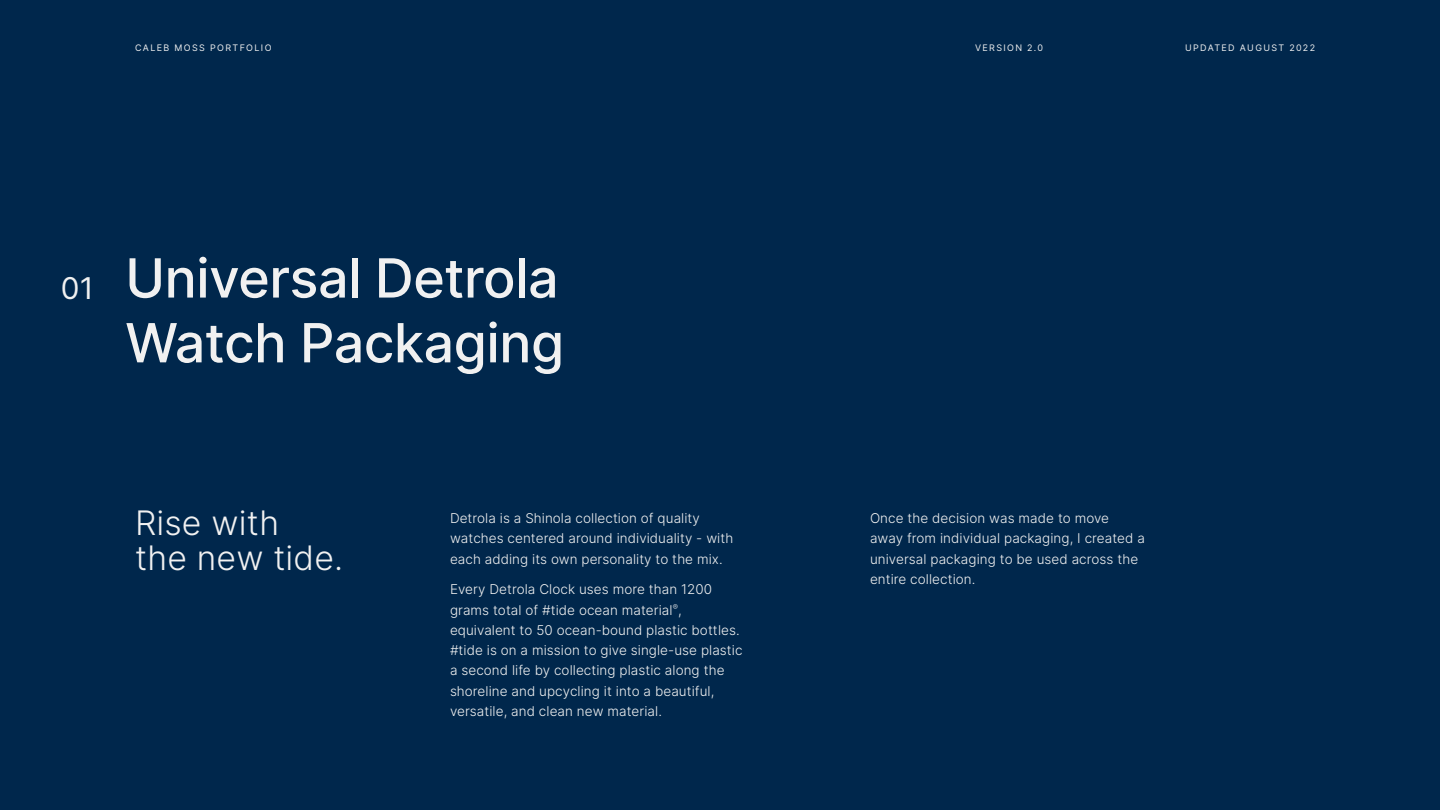
<style>
.page{position:relative;width:1440px;height:810px;background:#00274c}
.page>*{position:absolute;margin:0;border:0;box-sizing:border-box;transform-origin:0 0}
._02_-_Large_Section{font:500 54px/64.8px "Inter";letter-spacing:-.01em;color:#f1f1f1}
._15_-_Section_Subhea{font:300 33.75px/34.5px "Inter";letter-spacing:.005em;color:#f1f1f1}
._14_-_Section_Number{font:30px "Inter";color:#f1f1f1}
._01_-_Body_Text{font:300 13.5px/20.2px "Inter";letter-spacing:.005em;color:#f1f1f1}
.t1{font:9px "Inter";letter-spacing:.15em;color:#f1f1f1}
</style>
<div class="page">
<p class="t1" style="left:135px;top:42px;width:138px">CALEB MOSS PORTFOLIO</p>
<p class="t1" style="left:975px;top:42px;width:70px">VERSION 2.0</p>
<p class="t1" style="left:1185px;top:42px;width:132px">UPDATED AUGUST 2022</p>
<p class="_14_-_Section_Number" style="left:61px;top:266px;width:34px">01</p>
<p class="_02_-_Large_Section" style="left:125px;top:244px;width:441px">Universal Detrola<br>Watch Packaging</p>
<p class="_15_-_Section_Subhea" style="left:135px;top:505px;width:210px">Rise with<br>the new tide.</p>
<p class="_01_-_Body_Text" style="left:870px;top:508px;width:276px">Once the decision was made to move away from individual packaging, I created a universal packaging to be used across the entire collection.</p>
<p class="_01_-_Body_Text" style="left:450px;top:508px;width:285px">Detrola is a Shinola collection of quality watches centered around individuality - with each adding its own personality to the mix.</p>
<p class="_01_-_Body_Text" style="left:450px;top:579px;width:294px">Every Detrola Clock uses more than 1200 grams total of #tide ocean material<sup>®</sup>, equivalent to 50 ocean-bound plastic bottles. #tide is on a mission to give single-use plastic a second life by collecting plastic along the shoreline and upcycling it into a beautiful, versatile, and clean new material.</p>
</div>
